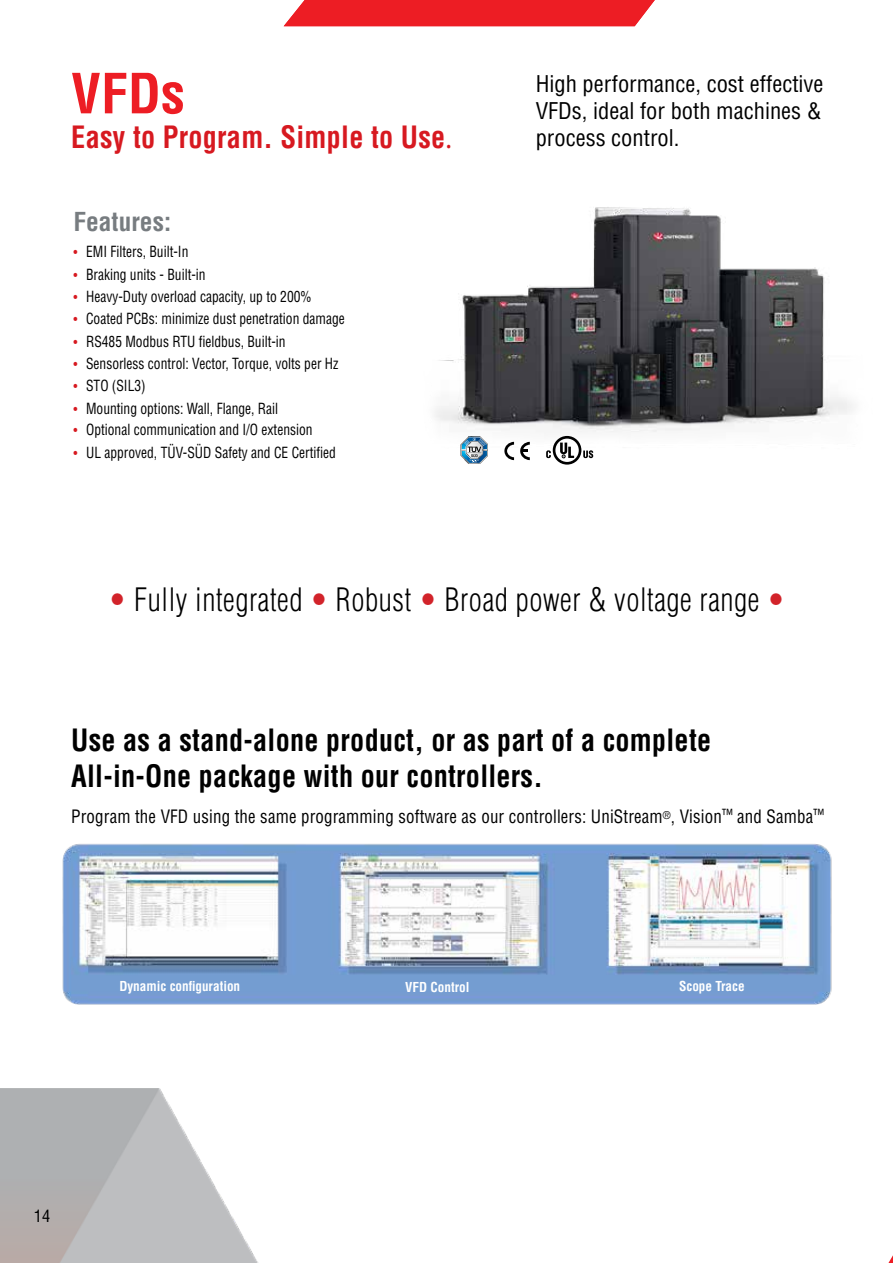
<style>
.page{position:relative;width:893px;height:1263px;background:#fff}
.page>*{position:absolute;margin:0;border:0;box-sizing:border-box;transform-origin:0 0}
.t1{font:700 condensed 54px "Helvetica LT Std";color:#ed1d24}
.t2{font:300 condensed 31.5px "Helvetica LT Std";letter-spacing:.02em;color:#000;scale:.94 1}
.t3{font:700 condensed 30px/36px "Helvetica LT Std";letter-spacing:.01em;color:#000;scale:.94 1}
.t4{font:700 condensed 30px "Helvetica LT Std";letter-spacing:.01em;color:#d71920;scale:.94 1}
.t5{font:700 condensed 25.5px "Helvetica LT Std";color:#777c80}
.t6{font:condensed 22.5px/27px "Helvetica LT Std";color:#000;text-align:justify}
.t7{font:condensed 18px "Helvetica LT Std";letter-spacing:.01em;color:#000;scale:.94 1}
.t8{font:condensed 16.5px "Helvetica LT Std";color:#000}
.t9{font:condensed 15px "Helvetica LT Std";color:#000;scale:.9 1}
.t10{font:700 condensed 13.35px "Helvetica LT Std";color:#fff}
.s1{font-family:"Adobe Hebrew";font-weight:400;font-stretch:normal}
.s2{font-size:13.5px;color:#d71920}
.s3{color:#d2232a}
</style>
<div class="page">
<img style="left:0;top:1089px;width:259px;height:174px">
<div style="left:284px;top:0;width:371px;height:26px;background:#ed1d24"></div>
<svg style="left:888px;top:1255px;width:5px;height:8px"></svg>
<img style="left:62px;top:843px;width:770px;height:162px">
<img style="left:435px;top:207px;width:418px;height:250px">
<svg style="left:520px;top:442px;width:10px;height:18px"></svg>
<svg style="left:504px;top:442px;width:10px;height:18px"></svg>
<svg style="left:546px;top:436px;width:47px;height:29px"></svg>
<svg style="left:461px;top:436px;width:27px;height:28px"></svg>
<h1 class="t1" style="left:71px;top:60px;width:115px">VFDs</h1>
<h3 class="t4" style="left:71px;top:118px;width:407px">Easy to Program. Simple to Use<span class="s1">.</span></h3>
<h3 class="t5" style="left:73px;top:206px;width:99px">Features:</h3>
<p class="t9" style="left:73px;top:242px;width:129px"><span class="s2">•</span> EMI Filters, Built-In</p>
<p class="t9" style="left:73px;top:265px;width:149px"><span class="s2">•</span> Braking units - Built-in</p>
<p class="t9" style="left:73px;top:287px;width:266px"><span class="s2">•</span> Heavy-Duty overload capacity, up to 200%</p>
<p class="t9" style="left:73px;top:309px;width:303px"><span class="s2">•</span> Coated PCBs: minimize dust penetration damage</p>
<p class="t9" style="left:73px;top:332px;width:237px"><span class="s2">•</span> RS485 Modbus RTU fieldbus, Built-in</p>
<p class="t9" style="left:73px;top:354px;width:296px"><span class="s2">•</span> Sensorless control: Vector, Torque, volts per Hz</p>
<p class="t9" style="left:73px;top:376px;width:82px"><span class="s2">•</span> STO (SIL3)</p>
<p class="t9" style="left:73px;top:399px;width:229px"><span class="s2">•</span> Mounting options: Wall, Flange, Rail</p>
<p class="t9" style="left:73px;top:420px;width:267px"><span class="s2">•</span> Optional communication and I/O extension</p>
<p class="t9" style="left:73px;top:443px;width:293px"><span class="s2">•</span> UL approved, TÜV-SÜD Safety and CE Certified</p>
<h3 class="t6" style="left:536px;top:70px;width:289px">High performance, cost effective VFDs, ideal for both machines &amp; process control.</h3>
<h2 class="t2" style="left:108px;top:579px;width:721px"><span class="s3">•</span> Fully integrated <span class="s3">•</span> Robust <span class="s3">•</span> Broad power &amp; voltage range <span class="s3">•</span></h2>
<h3 class="t3" style="left:71px;top:722px;width:682px">Use as a stand-alone product, or as part of a complete<br>All-in-One package with our controllers.</h3>
<p class="t7" style="left:71px;top:805px;width:802px">Program the VFD using the same programming software as our controllers: UniStream<sup>®</sup>, Vision<sup>™</sup> and Samba<sup>™</sup></p>
<p class="t10" style="left:119px;top:978px;width:122px">Dynamic configuration</p>
<p class="t10" style="left:405px;top:979px;width:66px">VFD Control</p>
<p class="t10" style="left:679px;top:978px;width:67px">Scope Trace</p>
<p class="t8" style="left:34px;top:1206px;width:18px">14</p>
</div>
